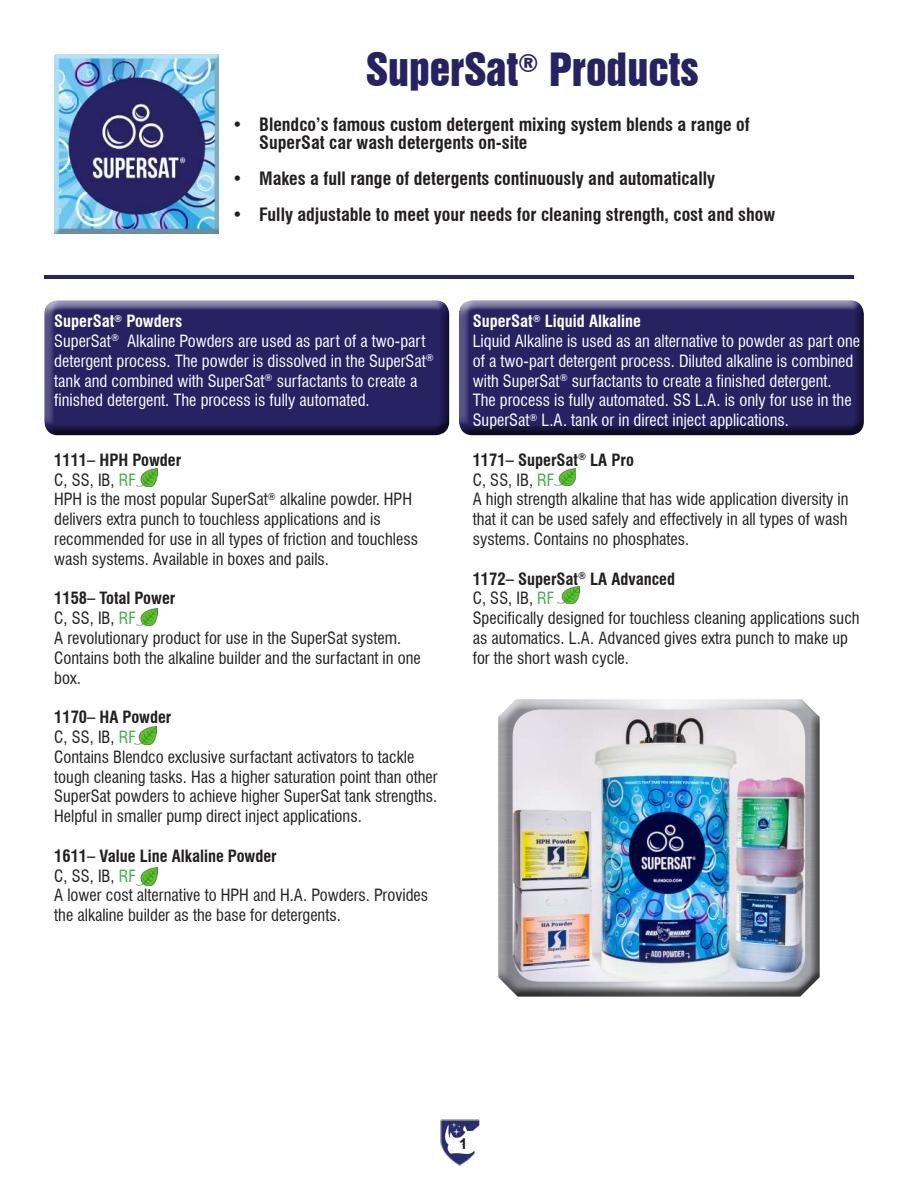
<style>
.page{position:relative;width:918px;height:1188px;background:#fff}
.page>*{position:absolute;margin:0;border:0;box-sizing:border-box;transform-origin:0 0}
.t1{font:42px "Swiss 921 BT Regular A";color:#272262}
.t2{font:700 condensed 18px/18px "Swiss 721 BT";color:#231f20}
.t3{font:condensed 16.5px/19.8px "Swiss 721 BT";color:#231f20}
.t4{font:condensed 16.5px/19.8px "Swiss 721 BT";color:#fff}
.t5{font:700 15px "Arial";color:#231f20}
.s1{font-weight:700}
.s2{color:#40ae49}
</style>
<div class="page">
<div style="left:497px;top:694px;width:324px;height:283px;background:#fff;opacity:.75"></div>
<div style="left:497px;top:710px;width:324px;height:288px;background:#231f20;opacity:.75"></div>
<img style="left:513px;top:709px;width:292px;height:273px">
<div style="left:457px;top:298px;width:408px;height:130px;background:#fff;opacity:.75"></div>
<div style="left:457px;top:302px;width:408px;height:134px;background:#231f20;opacity:.75"></div>
<div style="left:42px;top:298px;width:408px;height:129px;background:#fff;opacity:.75"></div>
<div style="left:42px;top:302px;width:408px;height:134px;background:#231f20;opacity:.75"></div>
<img style="left:54px;top:54px;width:165px;height:180px">
<hr style="left:44px;top:275px;width:810px;height:4px;background:#272262">
<img style="left:440px;top:1119px;width:40px;height:48px">
<img style="left:136px;top:868px;width:22px;height:17px">
<img style="left:135px;top:727px;width:21px;height:17px">
<img style="left:136px;top:608px;width:22px;height:18px">
<img style="left:558px;top:586px;width:21px;height:18px">
<img style="left:555px;top:468px;width:21px;height:18px">
<img style="left:136px;top:469px;width:22px;height:17px">
<h1 class="t1" style="left:366px;top:42px;width:334px">SuperSat<sup>®</sup> Products</h1>
<p class="t2" style="left:259px;top:115px;width:492px;text-indent:-27px">• Blendco’s famous custom detergent mixing system blends a range of<br>SuperSat car wash detergents on-site</p>
<p class="t2" style="left:232px;top:169px;width:484px">• Makes a full range of detergents continuously and automatically</p>
<p class="t2" style="left:232px;top:205px;width:545px">• Fully adjustable to meet your needs for cleaning strength, cost and show</p>
<p class="t4" style="left:54px;top:311px;width:381px"><span class="s1">SuperSat</span><sup>®</sup> <span class="s1">Powders<br></span>SuperSat<sup>®</sup> Alkaline Powders are used as part of a two-part detergent process. The powder is dissolved in the SuperSat<sup>® </sup>tank and combined with SuperSat<sup>®</sup> surfactants to create a finished detergent. The process is fully automated.</p>
<p class="t3" style="left:54px;top:450px;width:365px"><span class="s1">1111– HPH Powder<br></span>C, SS, IB, <span class="s2">RF<br></span>HPH is the most popular SuperSat<sup>®</sup> alkaline powder. HPH delivers extra punch to touchless applications and is recommended for use in all types of friction and touchless wash systems. Available in boxes and pails.</p>
<p class="t3" style="left:54px;top:588px;width:368px"><span class="s1">1158– Total Power<br></span>C, SS, IB, <span class="s2">RF<br></span>A revolutionary product for use in the SuperSat system.<br>Contains both the alkaline builder and the surfactant in one box.</p>
<p class="t3" style="left:54px;top:707px;width:385px"><span class="s1">1170– HA Powder<br></span>C, SS, IB, <span class="s2">RF<br></span>Contains Blendco exclusive surfactant activators to tackle tough cleaning tasks. Has a higher saturation point than other SuperSat powders to achieve higher SuperSat tank strengths.<br>Helpful in smaller pump direct inject applications.</p>
<p class="t3" style="left:54px;top:846px;width:375px"><span class="s1">1611– Value Line Alkaline Powder<br></span>C, SS, IB, <span class="s2">RF<br></span>A lower cost alternative to HPH and H.A. Powders. Provides the alkaline builder as the base for detergents.</p>
<p class="t4" style="left:473px;top:311px;width:389px"><span class="s1">SuperSat</span><sup>®</sup> <span class="s1">Liquid Alkaline<br></span>Liquid Alkaline is used as an alternative to powder as part one of a two-part detergent process. Diluted alkaline is combined with SuperSat<sup>®</sup> surfactants to create a finished detergent.<br>The process is fully automated. SS L.A. is only for use in the SuperSat<sup>®</sup> L.A. tank or in direct inject applications.</p>
<p class="t3" style="left:473px;top:450px;width:377px"><span class="s1">1171– SuperSat</span><sup>®</sup> <span class="s1">LA Pro<br></span>C, SS, IB, <span class="s2">RF<br></span>A high strength alkaline that has wide application diversity in that it can be used safely and effectively in all types of wash systems. Contains no phosphates.</p>
<p class="t3" style="left:473px;top:569px;width:388px"><span class="s1">1172– SuperSat</span><sup>®</sup> <span class="s1">LA Advanced<br></span>C, SS, IB, <span class="s2">RF<br></span>Specifically designed for touchless cleaning applications such as automatics. L.A. Advanced gives extra punch to make up for the short wash cycle.</p>
<p class="t5" style="left:459px;top:1134px;width:10px">1</p>
</div>
